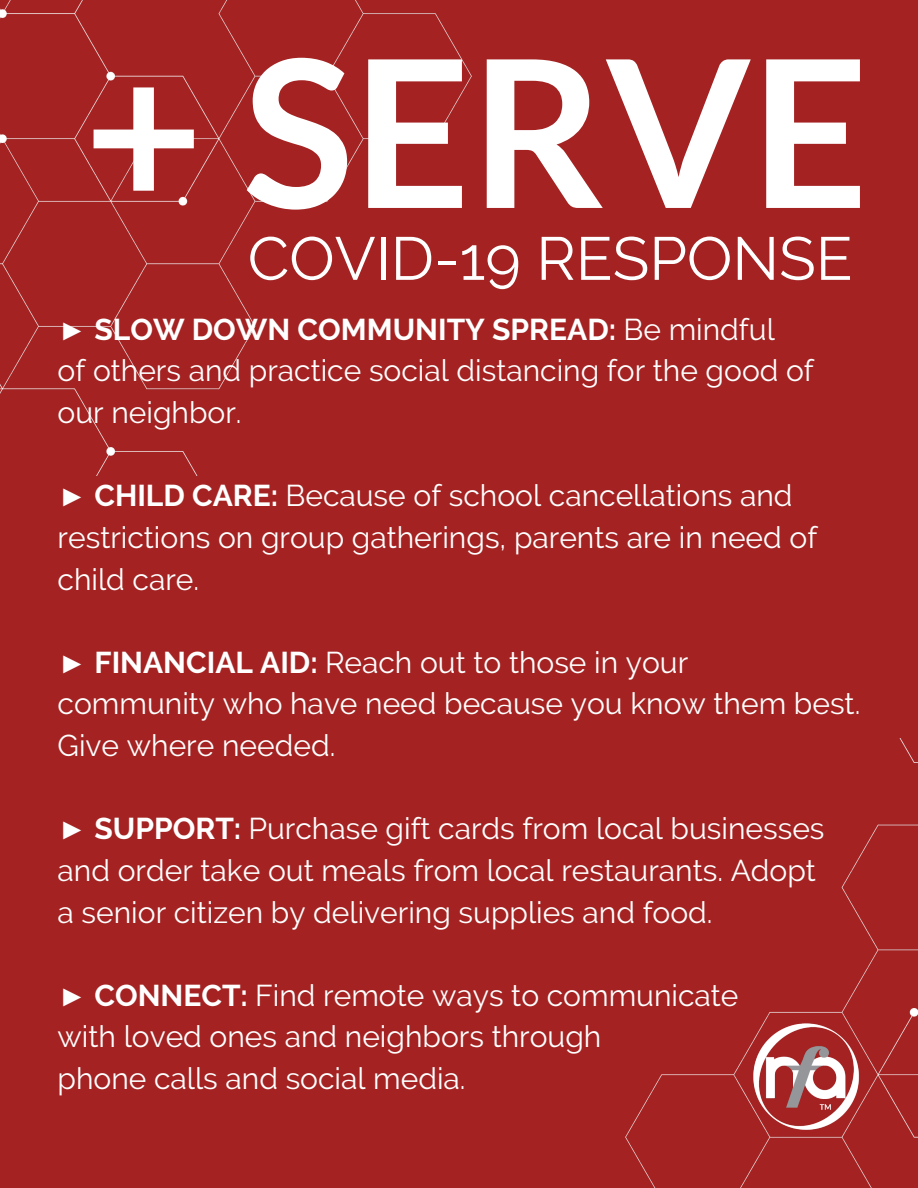
<style>
.page{position:relative;width:918px;height:1188px;background:#a42222}
.page>*{position:absolute;margin:0;border:0;box-sizing:border-box;transform-origin:0 0}
.t1{font:700 205.5px "Lato";color:#fff}
.t2{font:60.6px "Raleway";color:#fff}
.t3{font:30px/41.7px "Raleway";color:#fff}
.s1{font-family:"Liberation Serif";font-weight:700}
.s2{font-weight:700}
</style>
<div class="page">
<img style="left:0;top:0;width:472px;height:475px">
<img style="left:625px;top:739px;width:293px;height:449px">
<h1 class="t1" style="left:84px;top:5px;width:786px">+ SERVE</h1>
<h2 class="t2" style="left:248px;top:223px;width:606px">COVID-19 RESPONSE</h2>
<p class="t3" style="left:58px;top:308px;width:758px"><span class="s1">►</span> <span class="s2">SLOW DOWN COMMUNITY SPREAD:</span> Be mindful<br>of others and practice social distancing for the good of our neighbor.</p>
<p class="t3" style="left:58px;top:475px;width:761px"><span class="s1">►</span> <span class="s2">CHILD CARE:</span> Because of school cancellations and restrictions on group gatherings, parents are in need of child care.</p>
<p class="t3" style="left:58px;top:641px;width:804px"><span class="s1">►</span> <span class="s2">FINANCIAL AID:</span> Reach out to those in your<br>community who have need because you know them best.<br>Give where needed.</p>
<p class="t3" style="left:58px;top:808px;width:768px"><span class="s1">►</span> <span class="s2">SUPPORT:</span> Purchase gift cards from local businesses and order take out meals from local restaurants. Adopt a senior citizen by delivering supplies and food.</p>
<p class="t3" style="left:58px;top:974px;width:682px"><span class="s1">►</span> <span class="s2">CONNECT:</span> Find remote ways to communicate with loved ones and neighbors through<br>phone calls and social media.</p>
</div>
